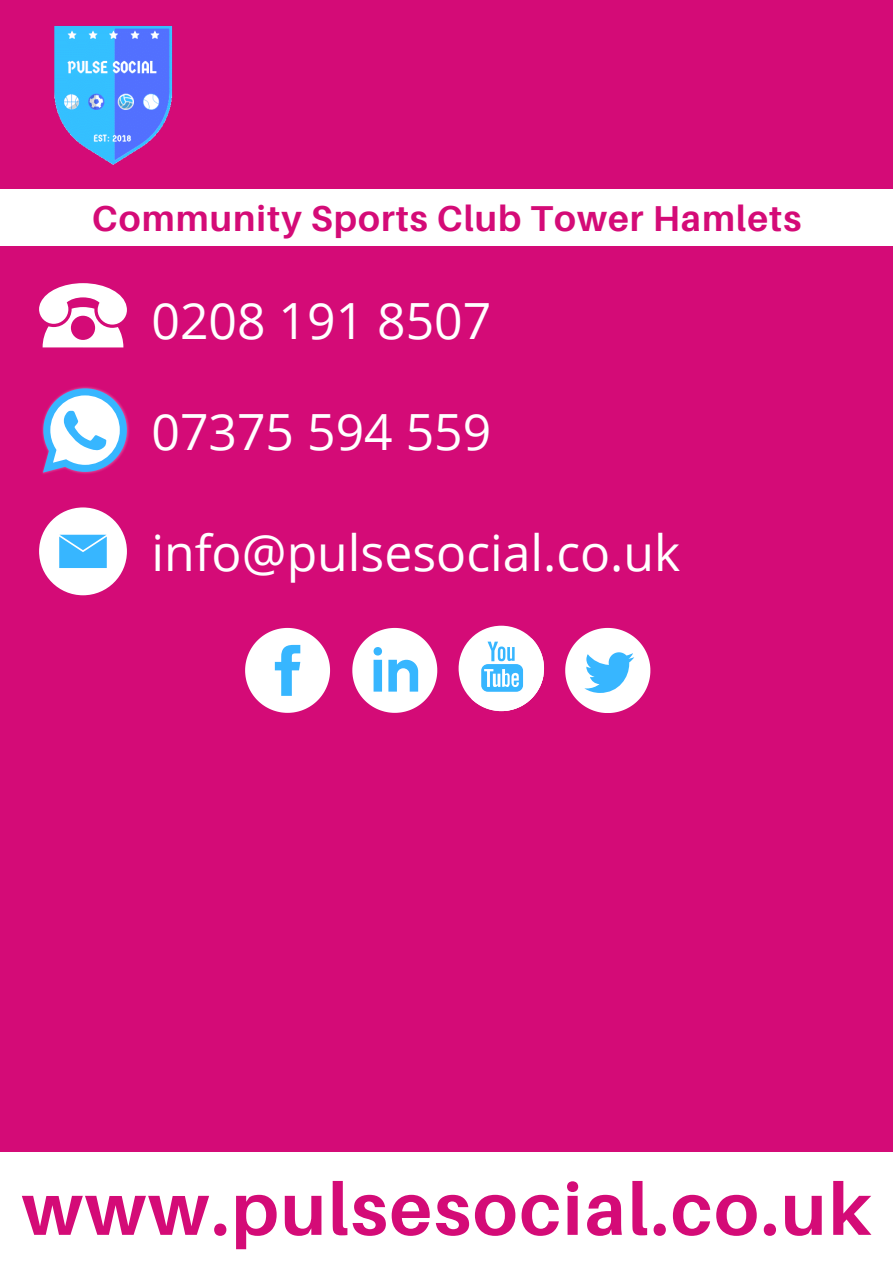
<style>
.page{position:relative;width:893px;height:1263px;background:#d40b77}
.page>*{position:absolute;margin:0;border:0;box-sizing:border-box;transform-origin:0 0}
.t1{font:700 73.35px "Aileron";letter-spacing:.03em;color:#d40b77}
.t2{font:49.88px "Open Sans";color:#fff}
.t3{font:700 36px "Aileron";letter-spacing:.03em;color:#d40b77}
</style>
<div class="page">
<img style="left:54px;top:25px;width:119px;height:140px">
<div style="left:0;top:189px;width:893px;height:57px;background:#fff"></div>
<div style="left:0;top:1152px;width:893px;height:111px;background:#fff"></div>
<svg style="left:245px;top:628px;width:85px;height:85px"></svg>
<svg style="left:565px;top:628px;width:85px;height:85px"></svg>
<div style="left:458px;top:626px;width:86px;height:85px;background:#fff;border-radius:50%"></div>
<svg style="left:471px;top:638px;width:73px;height:74px"></svg>
<svg style="left:352px;top:628px;width:85px;height:85px"></svg>
<div style="left:39px;top:507px;width:88px;height:88px;background:#fff;border-radius:50%"></div>
<svg style="left:59px;top:535px;width:48px;height:33px;background:#44baff"></svg>
<img style="left:42px;top:387px;width:87px;height:87px">
<svg style="left:43px;top:388px;width:84px;height:85px"></svg>
<svg style="left:39px;top:283px;width:88px;height:64px"></svg>
<p class="t3" style="left:92px;top:196px;width:711px">Community Sports Club Tower Hamlets</p>
<h2 class="t2" style="left:151px;top:286px;width:341px">0208 191 8507</h2>
<p class="t2" style="left:151px;top:397px;width:341px">07375 594 559</p>
<p class="t2" style="left:151px;top:517px;width:530px">info@pulsesocial.co.uk</p>
<h2 class="t1" style="left:22px;top:1164px;width:851px">www.pulsesocial.co.uk</h2>
</div>
